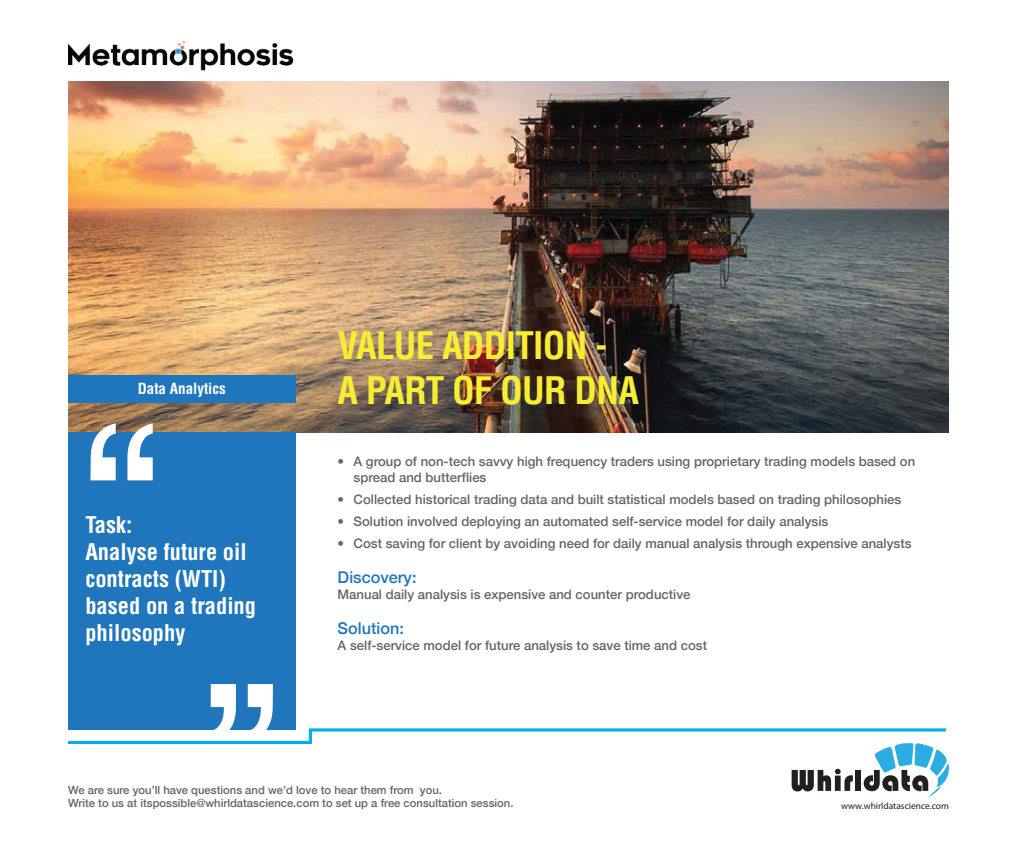
<style>
.page{position:relative;width:1017px;height:861px;background:#fff}
.page>*{position:absolute;margin:0;border:0;box-sizing:border-box;transform-origin:0 0}
.t1{font:700 condensed 37px/44.4px "Helvetica";letter-spacing:-.02em;color:#f8ed35}
.t2{font:700 condensed 22.5px/27px "Helvetica";color:#fff}
.t3{font:500 16.25px "Helvetica Neue";color:#2076bc}
.t4{font:700 condensed 15px "Helvetica";color:#fff}
.t5{font:500 13.12px/15.8px "Helvetica Neue";color:#646567}
.t6{font:500 11.25px/13.5px "Helvetica Neue";color:#636466}
.t7{font:condensed 9.44px "Helvetica LT";color:#231f20}
</style>
<div class="page">
<img style="left:68px;top:82px;width:880px;height:351px">
<div style="left:68px;top:433px;width:227px;height:297px;background:#2076bc"></div>
<svg style="left:90px;top:423px;width:63px;height:57px"></svg>
<div style="left:68px;top:375px;width:227px;height:28px;background:#2076bc"></div>
<svg style="left:68px;top:684px;width:880px;height:113px"></svg>
<img style="left:68px;top:41px;width:226px;height:30px">
<p class="t4" style="left:138px;top:379px;width:89px">Data Analytics</p>
<h2 class="t2" style="left:85px;top:511px;width:172px">Task:<br>Analyse future oil contracts (WTI) based on a trading philosophy</h2>
<h1 class="t1" style="left:337px;top:323px;width:303px">VAL UE ADDITION -<br>A PART OF OUR DNA</h1>
<p class="t5" style="left:353px;top:453px;width:563px;text-indent:-16px">• A group of non-tech savvy high frequency traders using proprietary trading models based on spread and butterflies</p>
<p class="t5" style="left:337px;top:491px;width:565px">• Collected historical trading data and built statistical models based on trading philosophies</p>
<p class="t5" style="left:337px;top:513px;width:492px">• Solution involved deploying an automated self-service model for daily analysis</p>
<p class="t5" style="left:337px;top:535px;width:575px">• Cost saving for client by avoiding need for daily manual analysis through expensive analysts</p>
<p class="t3" style="left:337px;top:567px;width:80px">Discovery:</p>
<p class="t5" style="left:337px;top:586px;width:354px">Manual daily analysis is expensive and counter productive</p>
<p class="t3" style="left:337px;top:618px;width:68px">Solution:</p>
<p class="t5" style="left:337px;top:637px;width:371px">A self-service model for future analysis to save time and cost</p>
<p class="t6" style="left:68px;top:782px;width:447px">We are sure you’ll have questions and we’d love to hear them from you.<br>Write to us at itspossible@whirldatascience.com to set up a free consultation session.</p>
<p class="t7" style="left:841px;top:800px;width:109px">www.whirldatascience.com</p>
</div>
